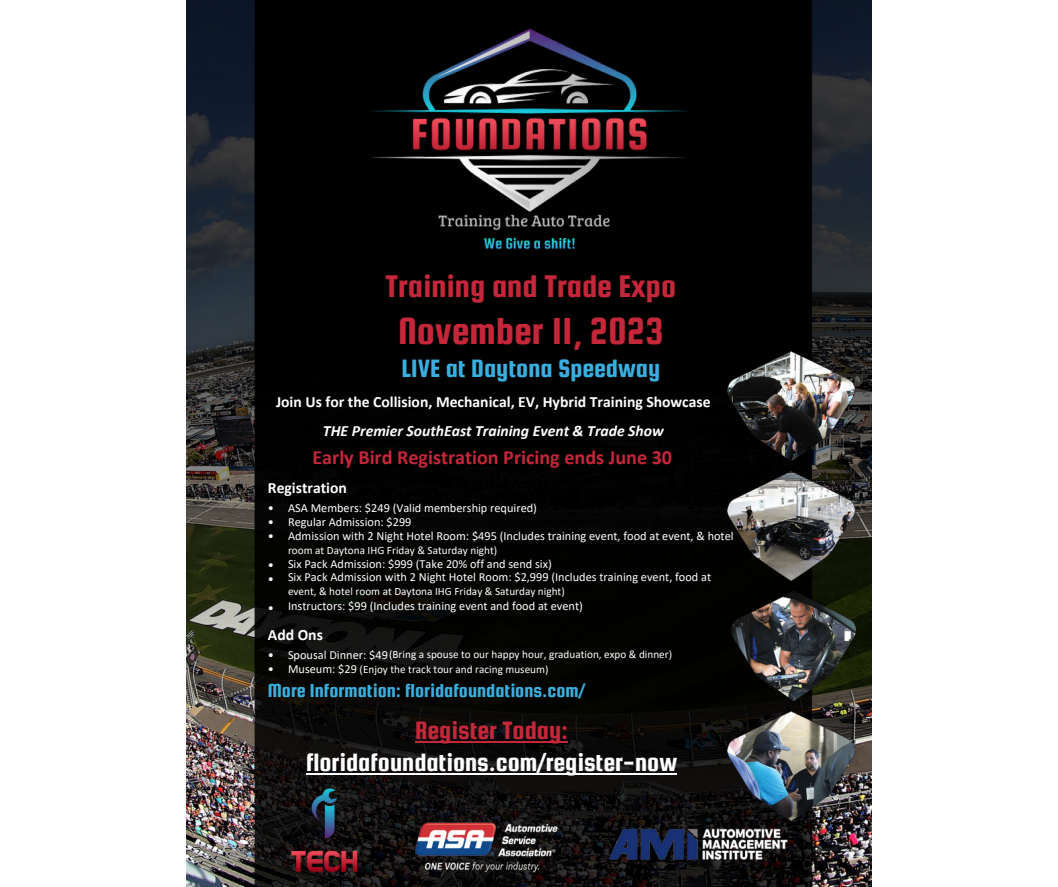
<style>
.page{position:relative;width:1058px;height:887px;background:#fff}
.page>*{position:absolute;margin:0;border:0;box-sizing:border-box;transform-origin:0 0}
.t1{font:40.35px "Squada One";color:#c5273a}
.t2{font:33.6px "Squada One";color:#c5273a}
.t3{font:26.85px/32px "Squada One";color:#fff;text-align:center}
.t4{font:26.85px "Squada One";color:#3aafdf}
.t5{font:20.1px "Squada One";color:#3aafdf}
.t6{font:700 20.1px "Calibri";color:#c5273a}
.t7{font:700 15.6px/28.5px "Calibri";color:#fff;text-align:center}
.t8{font:12.3px/14.2px "Calibri";color:#fff}
.t9{font:11.25px/14.2px "Calibri";color:#fff}
.s1{font-style:italic}
.s2{font-size:12.3px}
.s3{color:#c5273a}
</style>
<div class="page">
<img style="left:186px;top:0;width:685px;height:886px">
<img style="left:290px;top:787px;width:69px;height:85px">
<img style="left:608px;top:826px;width:179px;height:35px">
<img style="left:368px;top:28px;width:329px;height:226px">
<img style="left:727px;top:711px;width:127px;height:109px">
<img style="left:727px;top:471px;width:127px;height:109px">
<img style="left:727px;top:351px;width:127px;height:110px">
<img style="left:731px;top:591px;width:124px;height:109px">
<img style="left:413px;top:820px;width:146px;height:52px">
<hr style="left:306px;top:773px;width:370px;height:1px;background:#fff">
<hr style="left:415px;top:741px;width:152px;height:1px;background:#c5273a">
<p class="t2" style="left:385px;top:268px;width:292px">Training and Trade Expo</p>
<p class="t1" style="left:398px;top:309px;width:267px">November 11, 2023</p>
<p class="t4" style="left:401px;top:353px;width:260px">LIVE at Daytona Speedway</p>
<p class="t7" style="left:276px;top:389px;width:436px">Join Us for the Collision, Mechanical, EV, Hybrid Training Showcase<br><span class="s1">THE Premier SouthEast Training Event &amp; Trade Show</span></p>
<p class="t6" style="left:312px;top:449px;width:361px">Early Bird Registration Pricing ends June 30</p>
<p class="t7" style="left:268px;top:474px;width:81px">Registration</p>
<p class="t8" style="left:268px;top:501px;width:8px;text-align:justify">• • •</p>
<p class="t8" style="left:268px;top:558px;width:8px">• •</p>
<p class="t8" style="left:268px;top:601px;width:8px">•</p>
<p class="t8" style="left:288px;top:501px;width:250px">ASA Members: $249 (Valid membership required)</p>
<p class="t8" style="left:288px;top:516px;width:447px">Regular Admission: $299<br>Admission with 2 Night Hotel Room: $495 (Includes training event, food at event, &amp; hotel</p>
<p class="t9" style="left:288px;top:543px;width:211px">room at Daytona IHG Friday &amp; Saturday night)</p>
<p class="t8" style="left:288px;top:557px;width:265px">Six Pack Admission: $999 (Take 20% off and send six)</p>
<p class="t8" style="left:288px;top:571px;width:424px">Six Pack Admission with 2 Night Hotel Room: $2,999 (Includes training event, food at</p>
<p class="t9" style="left:288px;top:585px;width:278px">event, &amp; hotel room at Daytona IHG Friday &amp; Saturday night)</p>
<p class="t8" style="left:288px;top:599px;width:296px">Instructors: $99 (Includes training event and food at event)</p>
<p class="t7" style="left:268px;top:621px;width:57px">Add Ons</p>
<p class="t8" style="left:268px;top:648px;width:8px">• •</p>
<p class="t9" style="left:288px;top:648px;width:386px"><span class="s2">Spousal Dinner: $49</span>(Bring a spouse to our happy hour, graduation, expo &amp; dinner)<br><span class="s2">Museum: $29</span> (Enjoy the track tour and racing museum)</p>
<p class="t5" style="left:268px;top:679px;width:318px">More Information: floridafoundations.com/</p>
<p class="t3" style="left:306px;top:714px;width:372px"><span class="s3">Register Today: </span>floridafoundations.com/register-now</p>
</div>
